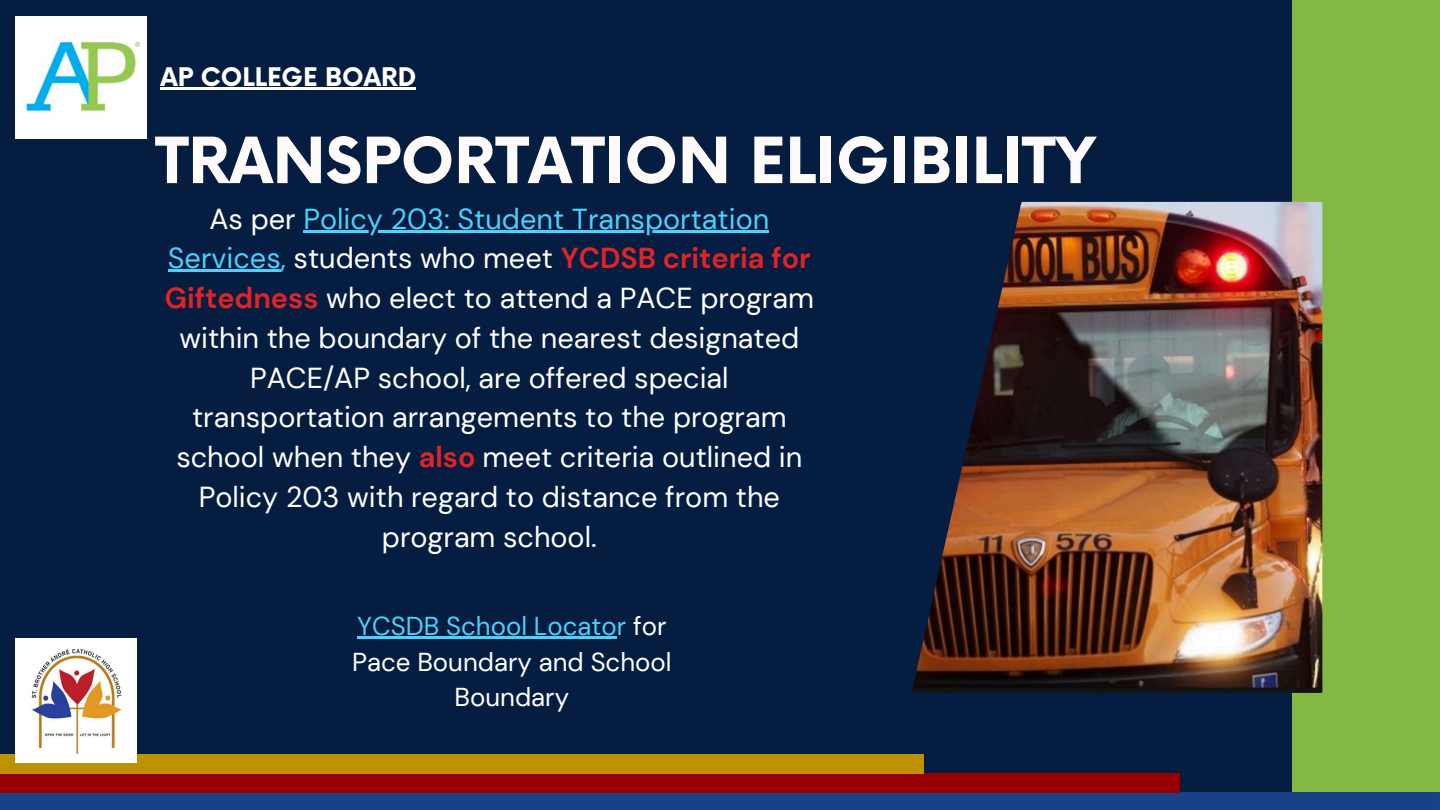
<style>
.page{position:relative;width:1440px;height:810px;background:#051d40}
.page>*{position:absolute;margin:0;border:0;box-sizing:border-box;transform-origin:0 0}
.t1{font:700 62px "Now";color:#fffbfb}
.t2{font:28.9px/39.8px "DM Sans";color:#fff;text-align:center}
.t3{font:28.9px "DM Sans";color:#4bd1fb}
.t4{font:25.9px/35.2px "DM Sans";color:#fff;text-align:center}
.t5{font:700 25px "Now";color:#fff}
.s1{color:#fff}
.s2{color:#4bd1fb}
.s3{font-weight:700;color:#dd2427}
</style>
<div class="page">
<div style="left:1292px;top:0;width:148px;height:810px;background:#82b843"></div>
<img style="left:912px;top:202px;width:410px;height:491px">
<div style="left:0;top:793px;width:1440px;height:17px;background:#194187"></div>
<div style="left:0;top:774px;width:1180px;height:18px;background:#960000"></div>
<div style="left:0;top:754px;width:923px;height:20px;background:#be9100"></div>
<img style="left:15px;top:17px;width:132px;height:121px">
<hr style="left:160px;top:87px;width:256px;height:3px;background:#fff">
<hr style="left:303px;top:230px;width:466px;height:2px;background:#4bd1fb">
<hr style="left:168px;top:270px;width:113px;height:2px;background:#4bd1fb">
<hr style="left:357px;top:637px;width:260px;height:2px;background:#4bd1fb">
<img style="left:15px;top:638px;width:121px;height:124px">
<p class="t5" style="left:160px;top:63px;width:257px">AP COLLEGE BOARD</p>
<p class="t1" style="left:156px;top:127px;width:942px">TRANSPORTATION ELIGIBILITY</p>
<p class="t3" style="left:209px;top:200px;width:561px"><span class="s1">As per</span> Policy 203: Student Transportation</p>
<p class="t2" style="left:165px;top:239px;width:651px"><span class="s2">Services,</span> students who meet <span class="s3">YCDSB criteria for Giftedness</span> who elect to attend a PACE program within the boundary of the nearest designated PACE/AP school, are offered special transportation arrangements to the program school when they <span class="s3">also</span> meet criteria outlined in Policy 203 with regard to distance from the program school.</p>
<p class="t4" style="left:352px;top:609px;width:321px"><span class="s2">YCSDB School Locator</span> for<br>Pace Boundary and School<br>Boundary</p>
</div>
